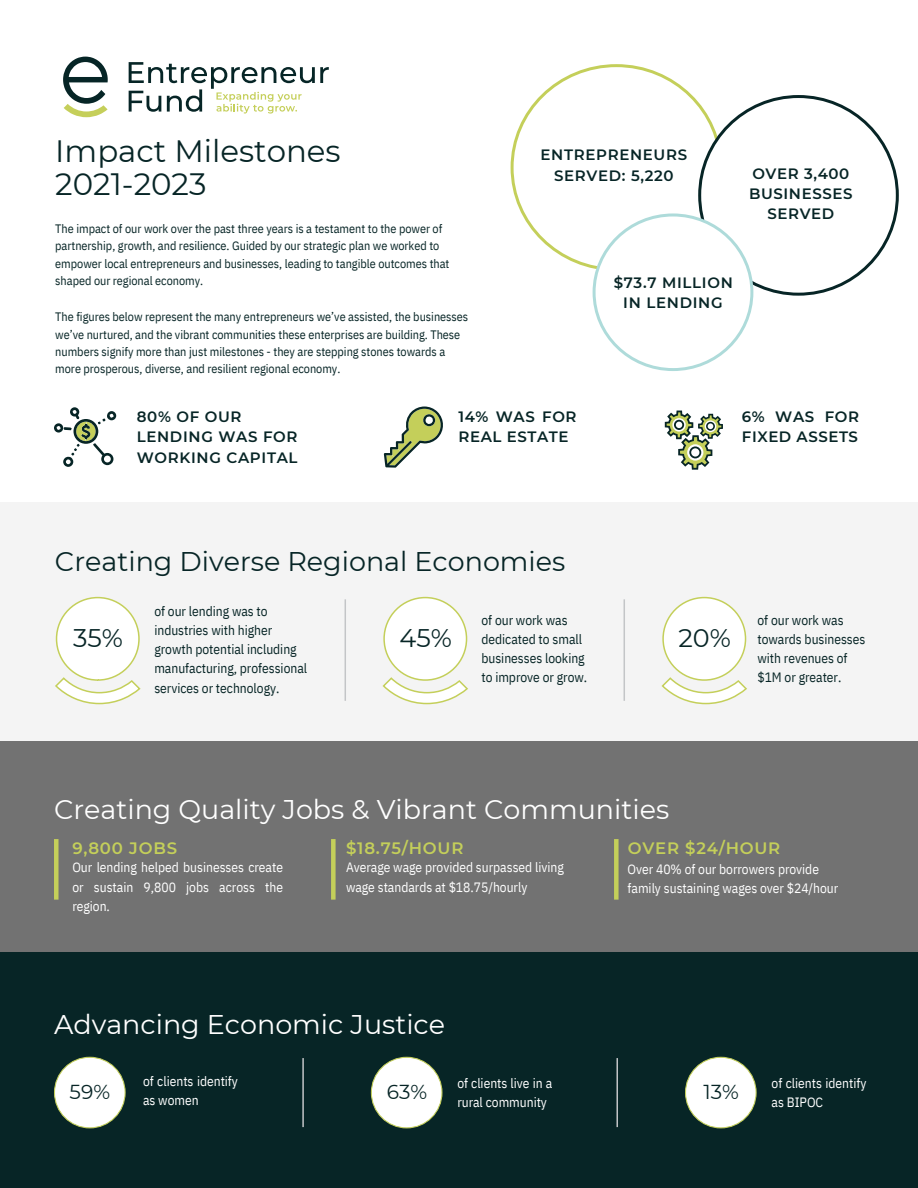
<style>
.page{position:relative;width:918px;height:1188px;background:#fff}
.page>*{position:absolute;margin:0;border:0;box-sizing:border-box;transform-origin:0 0}
.t1{font:30.9px/32.7px "Montserrat";color:#072526}
.t2{font:27px "Montserrat";color:#fff}
.t3{font:27px "Montserrat";color:#072526}
.t4{font:25.5px "Montserrat";color:#072526}
.t5{font:20.25px "Montserrat";color:#072526}
.t6{font:600 16.5px "Montserrat";letter-spacing:.05em;color:#c4cf5a}
.t7{font:600 15px/20.2px "Montserrat";letter-spacing:.045em;color:#072526}
.t8{font:13.5px/19.2px "IBM Plex Sans Cond";color:#fff}
.t9{font:13.5px/19.2px "IBM Plex Sans Cond";color:#072526}
.t10{font:12.15px/17.2px "IBM Plex Sans Cond";color:#072526}
</style>
<div class="page">
<svg style="left:54px;top:407px;width:62px;height:60px"></svg>
<svg style="left:384px;top:407px;width:59px;height:61px"></svg>
<div style="left:0;top:502px;width:918px;height:240px;background:#f4f4f4"></div>
<div style="left:0;top:952px;width:918px;height:236px;background:#072526"></div>
<div style="left:54px;top:1057px;width:71px;height:71px;background:#fff;border-radius:50%"></div>
<div style="left:54px;top:1057px;width:72px;height:71px;border:1px solid #c4cf5a;border-radius:50%"></div>
<div style="left:686px;top:1057px;width:70px;height:71px;background:#fff;border-radius:50%"></div>
<div style="left:685px;top:1057px;width:72px;height:71px;border:1px solid #c4cf5a;border-radius:50%"></div>
<div style="left:371px;top:1057px;width:71px;height:71px;background:#fff;border-radius:50%"></div>
<div style="left:371px;top:1057px;width:72px;height:71px;border:1px solid #c4cf5a;border-radius:50%"></div>
<hr style="left:616px;top:1058px;width:2px;height:69px;background:#c3c5c7">
<div style="left:57px;top:598px;width:82px;height:82px;background:#fff;border-radius:50%"></div>
<svg style="left:55px;top:676px;width:86px;height:29px"></svg>
<div style="left:384px;top:598px;width:83px;height:82px;background:#fff;border-radius:50%"></div>
<svg style="left:382px;top:676px;width:86px;height:29px"></svg>
<div style="left:663px;top:598px;width:83px;height:82px;background:#fff;border-radius:50%"></div>
<svg style="left:661px;top:676px;width:86px;height:29px"></svg>
<hr style="left:624px;top:599px;width:1px;height:102px;background:#c3c5c7">
<hr style="left:345px;top:599px;width:1px;height:102px;background:#c3c5c7">
<hr style="left:302px;top:1058px;width:2px;height:69px;background:#c3c5c7">
<div style="left:0;top:742px;width:918px;height:210px;background:#727272"></div>
<div style="left:331px;top:839px;width:5px;height:61px;background:#c4cf5a"></div>
<div style="left:54px;top:839px;width:5px;height:61px;background:#c4cf5a"></div>
<div style="left:614px;top:839px;width:5px;height:61px;background:#c4cf5a"></div>
<svg style="left:511px;top:64px;width:181px;height:205px"></svg>
<svg style="left:593px;top:95px;width:306px;height:276px"></svg>
<svg style="left:665px;top:411px;width:58px;height:59px"></svg>
<svg style="left:129px;top:62px;width:200px;height:52px"></svg>
<svg style="left:63px;top:57px;width:45px;height:60px"></svg>
<p class="t1" style="left:55px;top:135px;width:287px">Impact Milestones<br>2021-2023</p>
<h4 class="t10" style="left:55px;top:220px;width:396px">The impact of our work over the past three years is a testament to the power of partnership, growth, and resilience. Guided by our strategic plan we worked to empower local entrepreneurs and businesses, leading to tangible outcomes that shaped our regional economy.</h4>
<p class="t10" style="left:55px;top:308px;width:414px">The figures below represent the many entrepreneurs we’ve assisted, the businesses we’ve nurtured, and the vibrant communities these enterprises are building. These numbers signify more than just milestones - they are stepping stones towards a more prosperous, diverse, and resilient regional economy.</p>
<p class="t7" style="left:541px;top:145px;width:148px;text-align:center">ENTREPRENEURS<br>SERVED: 5,220</p>
<h2 class="t7" style="left:749px;top:163px;width:105px;text-align:center">OVER 3,400<br>BUSINESSES<br>SERVED</h2>
<h4 class="t7" style="left:614px;top:272px;width:121px;text-align:center">$73.7 MILLION<br>IN LENDING</h4>
<p class="t7" style="left:137px;top:407px;width:162px">80% OF OUR<br>LENDING WAS FOR<br>WORKING CAPITAL</p>
<h4 class="t7" style="left:459px;top:407px;width:119px">14% WAS FOR<br>REAL ESTATE</h4>
<p class="t7" style="left:742px;top:407px;width:119px">6% WAS FOR<br>FIXED ASSETS</p>
<p class="t3" style="left:55px;top:545px;width:512px">Creating Diverse Regional Economies</p>
<h4 class="t9" style="left:154px;top:601px;width:119px">of our lending was to industries with higher</h4>
<h4 class="t9" style="left:154px;top:640px;width:154px">growth potential including manufacturing, professional services or technology.</h4>
<h2 class="t9" style="left:481px;top:610px;width:107px">of our work was dedicated to small businesses looking to improve or grow.</h2>
<h3 class="t4" style="left:73px;top:622px;width:51px">35%</h3>
<p class="t4" style="left:399px;top:622px;width:54px">45%</p>
<h3 class="t4" style="left:678px;top:622px;width:54px">20%</h3>
<p class="t9" style="left:757px;top:610px;width:110px">of our work was towards businesses with revenues of $1M or greater.</p>
<h2 class="t2" style="left:54px;top:793px;width:617px">Creating Quality Jobs &amp; Vibrant Communities</h2>
<p class="t6" style="left:72px;top:838px;width:106px">9,800 JOBS</p>
<h1 class="t6" style="left:346px;top:838px;width:119px">$18.75/HOUR</h1>
<p class="t6" style="left:628px;top:838px;width:154px">OVER $24/HOUR</p>
<h4 class="t8" style="left:72px;top:858px;width:212px;text-align:justify">Our lending helped businesses create or sustain 9,800 jobs across the region.</h4>
<p class="t8" style="left:346px;top:858px;width:219px">Average wage provided surpassed living wage standards at $18.75/hourly</p>
<h2 class="t2" style="left:54px;top:1008px;width:393px">Advancing Economic Justice</h2>
<h2 class="t8" style="left:628px;top:859px;width:212px">Over 40% of our borrowers provide family sustaining wages over $24/hour</h2>
<h4 class="t8" style="left:143px;top:1072px;width:96px">of clients identify as women</h4>
<h4 class="t8" style="left:457px;top:1074px;width:97px">of clients live in a rural community</h4>
<p class="t5" style="left:70px;top:1079px;width:42px">59%</p>
<h2 class="t5" style="left:387px;top:1079px;width:42px">63%</h2>
<h4 class="t5" style="left:703px;top:1079px;width:37px">13%</h4>
<p class="t8" style="left:772px;top:1074px;width:96px">of clients identify as BIPOC</p>
</div>
